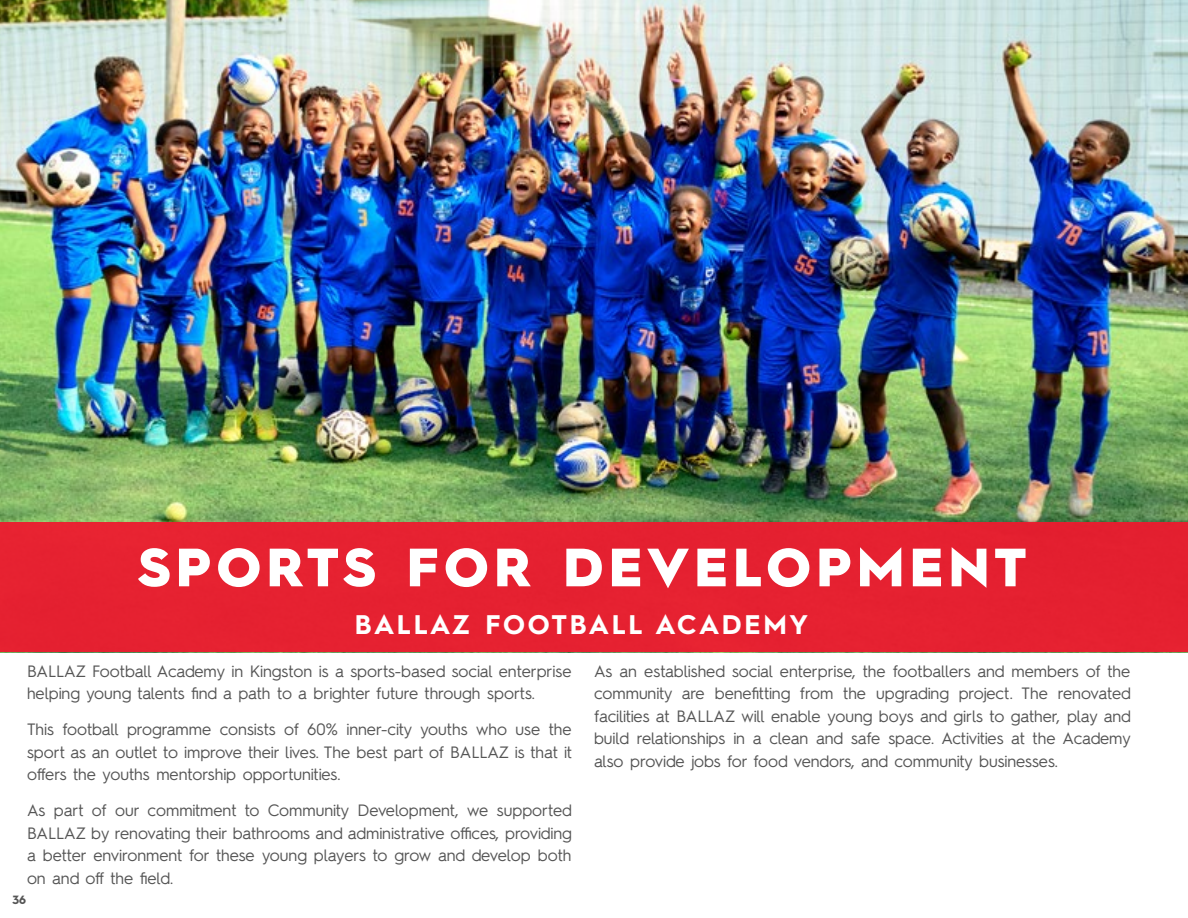
<style>
.page{position:relative;width:1188px;height:918px;background:#fff}
.page>*{position:absolute;margin:0;border:0;box-sizing:border-box;transform-origin:0 0}
.t1{font:900 54px "Hurme Geometric Sans 2";letter-spacing:.1em;color:#fff}
.t2{font:700 27px "Hurme Geometric Sans 2";letter-spacing:.1em;color:#fff}
.t3{font:16.5px/22.5px "Hurme Geometric Sans 2";color:#555;text-align:justify}
.t4{font:700 12px "Hurme Geometric Sans 2";color:#555}
</style>
<div class="page">
<img style="left:0;top:0;width:1188px;height:522px">
<div style="left:0;top:522px;width:1188px;height:130px;background:#e62131"></div>
<h1 class="t1" style="left:138px;top:529px;width:889px">SPORTS FOR DEVELOPMENT</h1>
<h2 class="t2" style="left:355px;top:606px;width:455px">BALLAZ FOOTBALL ACADEMY</h2>
<p class="t3" style="left:27px;top:659px;width:546px">BALLAZ Football Academy in Kingston is a sports-based social enterprise helping young talents find a path to a brighter future through sports.</p>
<p class="t3" style="left:27px;top:717px;width:546px">This football programme consists of 60% inner-city youths who use the sport as an outlet to improve their lives. The best part of BALLAZ is that it offers the youths mentorship opportunities.</p>
<p class="t3" style="left:27px;top:798px;width:547px">As part of our commitment to Community Development, we supported BALLAZ by renovating their bathrooms and administrative offices, providing a better environment for these young players to grow and develop both on and off the field.</p>
<p class="t4" style="left:12px;top:891px;width:15px">36</p>
<p class="t3" style="left:594px;top:659px;width:539px">As an established social enterprise, the footballers and members of the community are benefitting from the upgrading project. The renovated facilities at BALLAZ will enable young boys and girls to gather, play and build relationships in a clean and safe space. Activities at the Academy also provide jobs for food vendors, and community businesses.</p>
</div>
